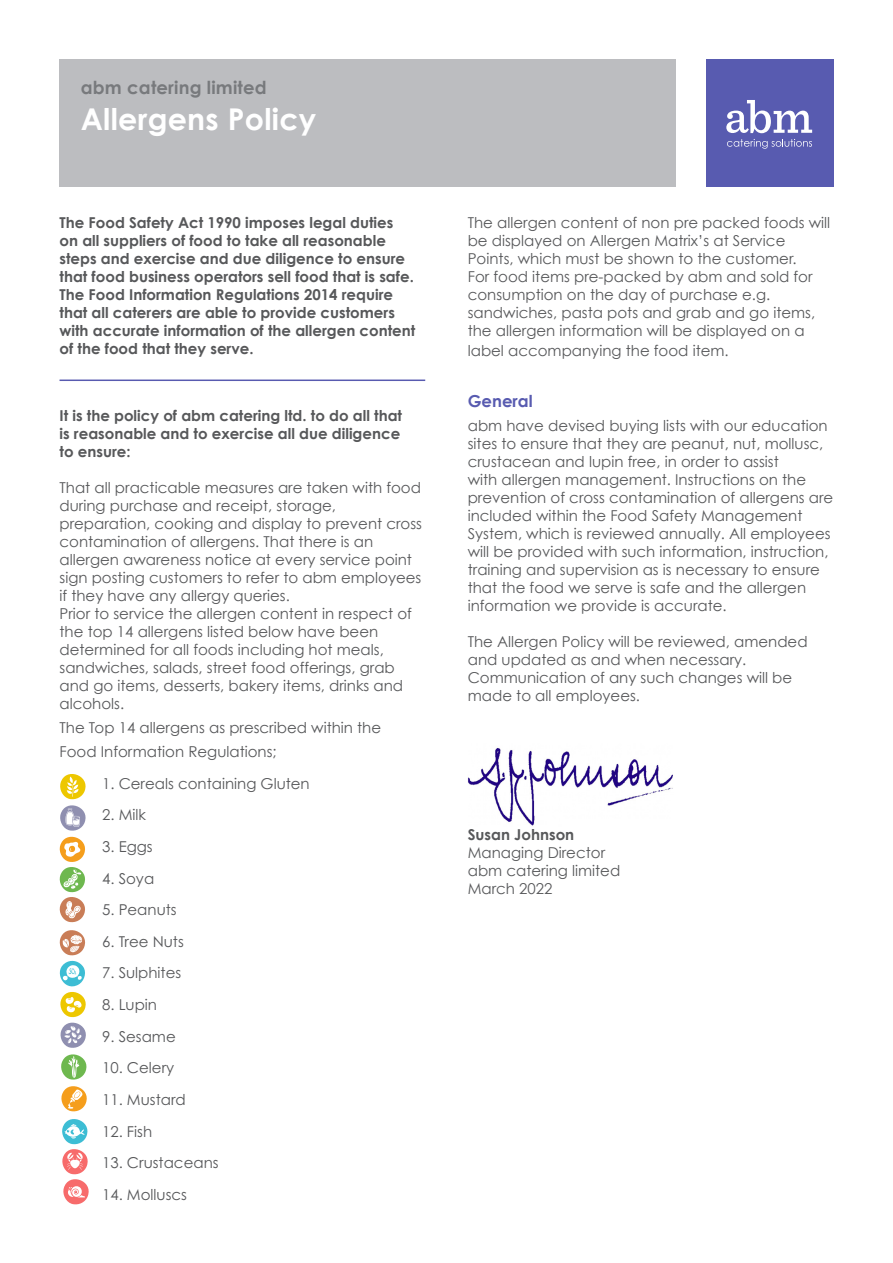
<style>
.page{position:relative;width:893px;height:1263px;background:#fff}
.page>*{position:absolute;margin:0;border:0;box-sizing:border-box;transform-origin:0 0}
.t1{font:700 30px "Century Gothic";letter-spacing:.01em;color:#fff}
.t2{font:700 18px "Century Gothic";letter-spacing:.01em;color:#787a7d}
.Sub_heads_4pt_space{font:700 16.5px "Century Gothic";color:#585bb0}
.Body_text_4pt_space{font:15px/18px "Century Gothic";color:#57585a}
.t3{font:700 15px "Century Gothic";color:#57585a}
.Body_text_4pt_space-2{font:15px "Century Gothic Pro";color:#57585a}
</style>
<div class="page">
<div style="left:706px;top:60px;width:127px;height:127px;background:#585bb0"></div>
<svg style="left:726px;top:100px;width:86px;height:33px"></svg>
<svg style="left:727px;top:139px;width:85px;height:10px"></svg>
<hr style="left:60px;top:379px;width:365px;height:2px;background:#585bb0">
<div style="left:60px;top:60px;width:616px;height:127px;background:#bcbdc0"></div>
<img style="left:468px;top:748px;width:205px;height:78px">
<svg style="left:59px;top:774px;width:30px;height:431px"></svg>
<p class="t2" style="left:81px;top:76px;width:187px">abm catering limited</p>
<p class="t1" style="left:81px;top:101px;width:237px">Allergens Policy</p>
<p class="t3" style="left:60px;top:213px;width:335px">The Food Safety Act 1990 imposes legal duties</p>
<p class="t3" style="left:60px;top:231px;width:328px">on all suppliers of food to take all reasonable</p>
<p class="t3" style="left:60px;top:249px;width:347px">steps and exercise and due diligence to ensure</p>
<p class="t3" style="left:60px;top:267px;width:356px">that food business operators sell food that is safe.</p>
<p class="t3" style="left:60px;top:285px;width:335px">The Food Information Regulations 2014 require</p>
<p class="t3" style="left:60px;top:303px;width:337px">that all caterers are able to provide customers</p>
<p class="t3" style="left:60px;top:321px;width:357px">with accurate information of the allergen content</p>
<p class="t3" style="left:60px;top:339px;width:196px">of the food that they serve.</p>
<p class="t3" style="left:60px;top:406px;width:344px">It is the policy of abm catering ltd. to do all that</p>
<p class="t3" style="left:60px;top:424px;width:342px">is reasonable and to exercise all due diligence</p>
<p class="t3" style="left:60px;top:442px;width:73px">to ensure:</p>
<p class="Body_text_4pt_space" style="left:60px;top:478px;width:363px">That all practicable measures are taken with food</p>
<p class="Body_text_4pt_space" style="left:60px;top:496px;width:364px">during purchase and receipt, storage, preparation, cooking and display to prevent cross</p>
<p class="Body_text_4pt_space" style="left:60px;top:532px;width:363px">contamination of allergens. That there is an allergen awareness notice at every service point sign posting customers to refer to abm employees if they have any allergy queries.</p>
<p class="Body_text_4pt_space" style="left:60px;top:604px;width:354px">Prior to service the allergen content in respect of</p>
<p class="Body_text_4pt_space" style="left:60px;top:622px;width:320px">the top 14 allergens listed below have been</p>
<p class="Body_text_4pt_space" style="left:60px;top:640px;width:326px">determined for all foods including hot meals,</p>
<p class="Body_text_4pt_space" style="left:60px;top:658px;width:337px">sandwiches, salads, street food offerings, grab</p>
<p class="Body_text_4pt_space" style="left:60px;top:676px;width:345px">and go items, desserts, bakery items, drinks and</p>
<p class="Body_text_4pt_space" style="left:60px;top:694px;width:66px">alcohols.</p>
<p class="Body_text_4pt_space" style="left:60px;top:718px;width:323px">The Top 14 allergens as prescribed within the</p>
<p class="Body_text_4pt_space" style="left:60px;top:742px;width:219px">Food Information Regulations;</p>
<p class="Body_text_4pt_space" style="left:102px;top:774px;width:209px">1. Cereals containing Gluten</p>
<p class="Body_text_4pt_space-2" style="left:102px;top:806px;width:45px">2. Milk</p>
<p class="Body_text_4pt_space-2" style="left:102px;top:837px;width:52px">3. Eggs</p>
<p class="Body_text_4pt_space-2" style="left:102px;top:869px;width:54px">4. Soya</p>
<p class="Body_text_4pt_space-2" style="left:102px;top:901px;width:76px">5. Peanuts</p>
<p class="Body_text_4pt_space-2" style="left:102px;top:932px;width:83px">6. Tree Nuts</p>
<p class="Body_text_4pt_space-2" style="left:102px;top:964px;width:81px">7. Sulphites</p>
<p class="Body_text_4pt_space-2" style="left:102px;top:995px;width:57px">8. Lupin</p>
<p class="Body_text_4pt_space-2" style="left:102px;top:1027px;width:75px">9. Sesame</p>
<p class="Body_text_4pt_space-2" style="left:102px;top:1059px;width:74px">10. Celery</p>
<p class="Body_text_4pt_space-2" style="left:102px;top:1090px;width:85px">11. Mustard</p>
<p class="Body_text_4pt_space-2" style="left:102px;top:1122px;width:52px">12. Fish</p>
<p class="Body_text_4pt_space-2" style="left:102px;top:1154px;width:118px">13. Crustaceans</p>
<p class="Body_text_4pt_space-2" style="left:102px;top:1185px;width:87px">14. Molluscs</p>
<p class="Body_text_4pt_space" style="left:468px;top:213px;width:364px">The allergen content of non pre packed foods will</p>
<p class="Body_text_4pt_space" style="left:468px;top:231px;width:319px">be displayed on Allergen Matrix’s at Service</p>
<p class="Body_text_4pt_space" style="left:468px;top:249px;width:330px">Points, which must be shown to the customer.</p>
<p class="Body_text_4pt_space" style="left:468px;top:267px;width:346px">For food items pre-packed by abm and sold for</p>
<p class="Body_text_4pt_space" style="left:468px;top:285px;width:304px">consumption on the day of purchase e.g.</p>
<p class="Body_text_4pt_space" style="left:468px;top:303px;width:349px">sandwiches, pasta pots and grab and go items,</p>
<p class="Body_text_4pt_space" style="left:468px;top:321px;width:338px">the allergen information will be displayed on a</p>
<p class="Body_text_4pt_space" style="left:468px;top:341px;width:262px">label accompanying the food item.</p>
<p class="Sub_heads_4pt_space" style="left:468px;top:391px;width:67px">General</p>
<p class="Body_text_4pt_space" style="left:468px;top:417px;width:367px">abm have devised buying lists with our education sites to ensure that they are peanut, nut, mollusc, crustacean and lupin free, in order to assist<br>with allergen management. Instructions on the prevention of cross contamination of allergens are included within the Food Safety Management</p>
<p class="Body_text_4pt_space" style="left:468px;top:525px;width:364px">System, which is reviewed annually. All employees will be provided with such information, instruction, training and supervision as is necessary to ensure that the food we serve is safe and the allergen</p>
<p class="Body_text_4pt_space" style="left:468px;top:597px;width:261px">information we provide is accurate.</p>
<p class="Body_text_4pt_space" style="left:468px;top:633px;width:341px">The Allergen Policy will be reviewed, amended and updated as and when necessary.<br>Communication of any such changes will be made to all employees.</p>
<p class="t3" style="left:468px;top:825px;width:108px">Susan Johnson</p>
<p class="Body_text_4pt_space" style="left:468px;top:844px;width:139px">Managing Director</p>
<p class="Body_text_4pt_space" style="left:468px;top:862px;width:154px">abm catering limited</p>
<p class="Body_text_4pt_space" style="left:468px;top:880px;width:86px">March 2022</p>
</div>
